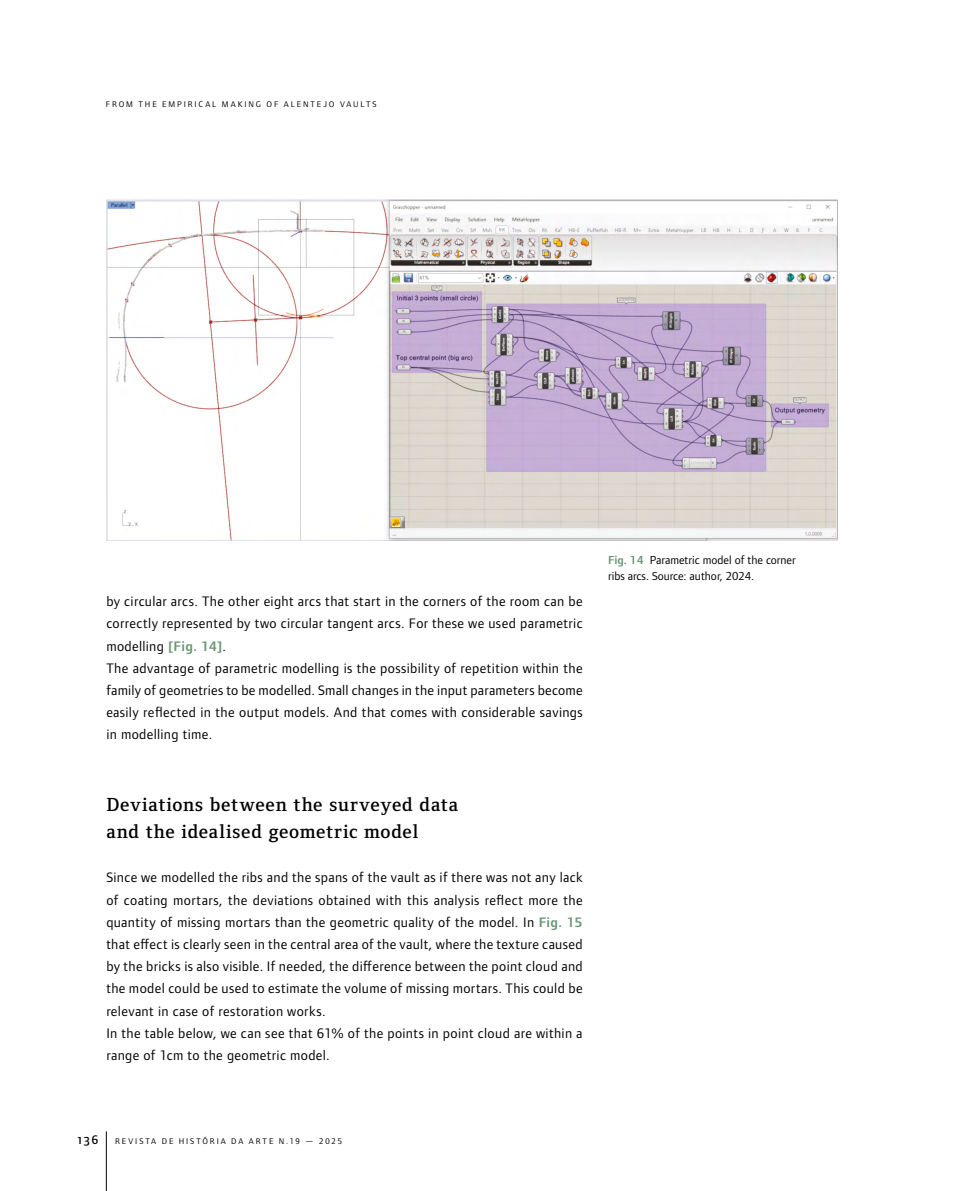
<style>
.page{position:relative;width:957px;height:1191px;background:#fff}
.page>*{position:absolute;margin:0;border:0;box-sizing:border-box;transform-origin:0 0}
.t1{font:600 19.5px/27px "Foundry Form Serif W04";letter-spacing:.04em;color:#000}
.t2{font:14.25px/22.2px "Foundry Form Sans OT2 W04";letter-spacing:.025em;color:#000}
.t3{font:13.5px "Foundry Form Sans Medium SC";color:#000}
.t4{font:12px/16.5px "Foundry Form Sans OT2 W04";color:#000}
.t5{font:8.55px "Foundry Form Sans OT2 W04";letter-spacing:.225em;color:#000}
.t6{font:8.55px "Foundry Form Sans";letter-spacing:.22em;color:#000}
.s1{font-weight:600;color:#689774}
</style>
<div class="page">
<hr style="left:106px;top:1131px;width:1px;height:60px;background:#000">
<img style="left:106px;top:200px;width:732px;height:341px">
<p class="t5" style="left:106px;top:99px;width:272px">FROM THE EMPIRICAL MAKING OF ALENTEJO VAULTS</p>
<p class="t2" style="left:106px;top:590px;width:478px">by circular arcs. The other eight arcs that start in the corners of the room can be correctly represented by two circular tangent arcs. For these we used parametric modelling <span class="s1">[Fig. 14]</span>.<br>The advantage of parametric modelling is the possibility of repetition within the family of geometries to be modelled. Small changes in the input parameters become easily reflected in the output models. And that comes with considerable savings in modelling time.</p>
<h1 class="t1" style="left:106px;top:789px;width:353px">Deviations between the surveyed data and the idealised geometric model</h1>
<p class="t2" style="left:106px;top:866px;width:478px">Since we modelled the ribs and the spans of the vault as if there was not any lack of coating mortars, the deviations obtained with this analysis reflect more the quantity of missing mortars than the geometric quality of the model. In <span class="s1">Fig. 15 </span>that effect is clearly seen in the central area of the vault, where the texture caused by the bricks is also visible. If needed, the difference between the point cloud and the model could be used to estimate the volume of missing mortars. This could be relevant in case of restoration works.<br>In the table below, we can see that 61% of the points in point cloud are within a range of 1cm to the geometric model.</p>
<p class="t4" style="left:608px;top:551px;width:189px"><span class="s1">Fig. 14</span> Parametric model of the corner ribs arcs. Source: author, 2024.</p>
<p class="t3" style="left:78px;top:1132px;width:22px">136</p>
<p class="t6" style="left:115px;top:1136px;width:228px">REVISTA DE HISTîRIA DA ARTE N.19 — 2025</p>
</div>
